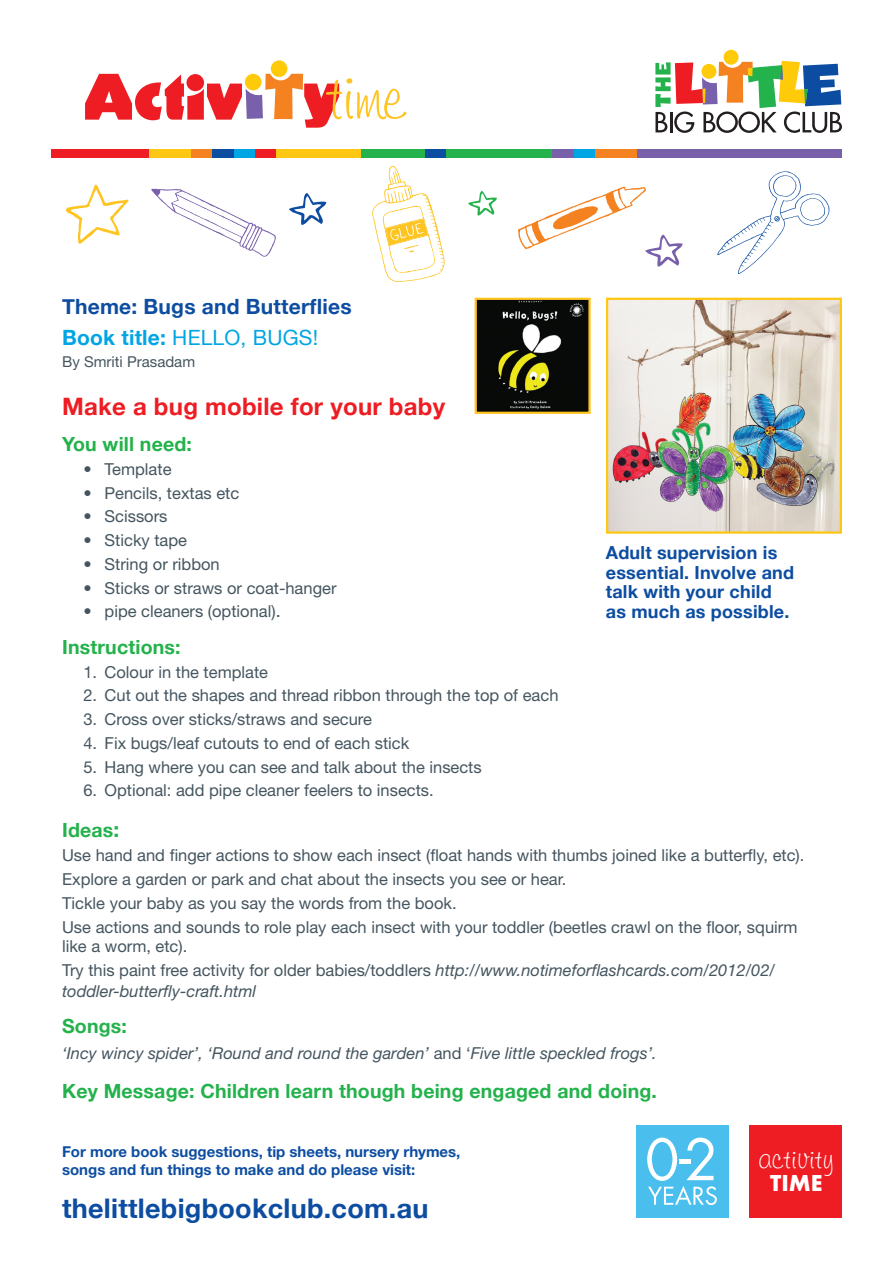
<style>
.page{position:relative;width:893px;height:1263px;background:#fff}
.page>*{position:absolute;margin:0;border:0;box-sizing:border-box;transform-origin:0 0}
.t1{font:30px "Helmsley";color:#fff}
.lt_website{font:700 27px "Helvetica Neue";letter-spacing:.01em;color:#0d4da1}
.Act_Heading_Red{font:700 24px "Helvetica Neue";letter-spacing:.01em;color:#ee1d23}
.t2{font:700 24px "Futura T";color:#fff}
.Act_Heading{font:700 21px "Helvetica Neue";letter-spacing:.01em;color:#0d4da1}
.Act_Heading-2{font:21px "Helvetica Neue";letter-spacing:.01em;color:#00a5e3}
.Act_body{font:700 19.5px "Helvetica Neue";letter-spacing:.01em;color:#23b24b}
.Act_Green_sub{font:700 19.5px "Helvetica Neue";letter-spacing:.01em;color:#23b24b}
.Act_Supervision{font:700 18px/19.5px "Helvetica Neue";letter-spacing:.01em;color:#0d4da1}
.Act_Body_bullets{font:16.5px "Helvetica Neue LT Std";color:#45555f}
.Act_body-2{font:16.5px/19.5px "Helvetica Neue LT Std";color:#45555f}
.Act_body-3{font:italic 16.5px/21px "Helvetica Neue LT Std";color:#45555f}
.lt_body_bold{font:700 15px/18px "Helvetica Neue LT Std";color:#0d4da1}
.Act_Heading-3{font:15px "Helvetica Neue LT Std";color:#45555f}
.s1{font-weight:700}
.s2{font-size:18px}
.s3{font-size:21px}
.s4{font-style:normal}
</style>
<div class="page">
<div style="left:51px;top:149px;width:98px;height:8px;background:#ee1d23"></div>
<div style="left:149px;top:149px;width:42px;height:8px;background:#fec713"></div>
<div style="left:191px;top:149px;width:22px;height:8px;background:#f58220"></div>
<div style="left:213px;top:149px;width:21px;height:8px;background:#0d4da1"></div>
<div style="left:234px;top:149px;width:21px;height:8px;background:#00a5e3"></div>
<div style="left:255px;top:149px;width:21px;height:8px;background:#ee1d23"></div>
<div style="left:276px;top:149px;width:85px;height:8px;background:#fec713"></div>
<div style="left:361px;top:149px;width:64px;height:8px;background:#23b24b"></div>
<div style="left:425px;top:149px;width:21px;height:8px;background:#0d4da1"></div>
<div style="left:446px;top:149px;width:107px;height:8px;background:#23b24b"></div>
<div style="left:553px;top:149px;width:21px;height:8px;background:#7960aa"></div>
<div style="left:574px;top:149px;width:21px;height:8px;background:#00a5e3"></div>
<div style="left:595px;top:149px;width:43px;height:8px;background:#f58220"></div>
<div style="left:638px;top:149px;width:204px;height:8px;background:#7960aa"></div>
<div style="left:271px;top:60px;width:16px;height:17px;background:#feca0a;border-radius:50%"></div>
<svg style="left:85px;top:74px;width:321px;height:54px"></svg>
<div style="left:724px;top:50px;width:14px;height:15px;background:#feca0a;border-radius:50%"></div>
<svg style="left:655px;top:61px;width:187px;height:72px"></svg>
<svg style="left:717px;top:171px;width:112px;height:103px"></svg>
<svg style="left:372px;top:166px;width:73px;height:116px"></svg>
<svg style="left:151px;top:189px;width:125px;height:68px"></svg>
<svg style="left:66px;top:184px;width:63px;height:60px"></svg>
<svg style="left:468px;top:191px;width:29px;height:25px"></svg>
<svg style="left:518px;top:187px;width:165px;height:80px"></svg>
<svg style="left:289px;top:193px;width:37px;height:32px"></svg>
<div style="left:637px;top:1125px;width:92px;height:92px;background:#4abfee"></div>
<svg style="left:647px;top:1137px;width:70px;height:68px"></svg>
<div style="left:750px;top:1125px;width:92px;height:92px;background:#ee1d23"></div>
<img style="left:478px;top:301px;width:110px;height:110px">
<div style="left:475px;top:298px;width:116px;height:116px;border:2px solid #fec422"></div>
<img style="left:609px;top:301px;width:230px;height:230px">
<div style="left:606px;top:298px;width:236px;height:236px;border:2px solid #fec713"></div>
<p class="Act_Heading" style="left:62px;top:287px;width:291px">Theme: Bugs and Butterflies</p>
<p class="Act_Heading-2" style="left:62px;top:319px;width:258px"><span class="s1">Book title:</span> HELLO, BUGS!</p>
<p class="Act_Heading-3" style="left:62px;top:353px;width:135px">By Smriti Prasadam</p>
<p class="Act_Heading_Red" style="left:62px;top:384px;width:385px">Make a bug mobile for your baby</p>
<p class="Act_Green_sub" style="left:62px;top:426px;width:131px">You will need:</p>
<p class="Act_Body_bullets" style="left:83px;top:459px;width:90px">• Template</p>
<p class="Act_Body_bullets" style="left:83px;top:483px;width:158px">• Pencils, textas etc</p>
<p class="Act_Body_bullets" style="left:83px;top:507px;width:86px">• Scissors</p>
<p class="Act_Body_bullets" style="left:83px;top:530px;width:105px">• Sticky tape</p>
<p class="Act_Body_bullets" style="left:83px;top:554px;width:138px">• String or ribbon</p>
<p class="Act_Body_bullets" style="left:83px;top:578px;width:255px">• Sticks or straws or coat-hanger</p>
<p class="Act_Body_bullets" style="left:83px;top:602px;width:199px">• pipe cleaners (optional)<span class="s2">.</span></p>
<p class="Act_Green_sub" style="left:62px;top:629px;width:120px">Instructions:</p>
<p class="Act_Body_bullets" style="left:83px;top:662px;width:186px">1. Colour in the template</p>
<p class="Act_Body_bullets" style="left:83px;top:686px;width:477px">2. Cut out the shapes and thread ribbon through the top of each</p>
<p class="Act_Body_bullets" style="left:83px;top:709px;width:290px">3. Cross over sticks/straws and secure</p>
<p class="Act_Body_bullets" style="left:83px;top:733px;width:327px">4. Fix bugs/leaf cutouts to end of each stick</p>
<p class="Act_Body_bullets" style="left:83px;top:757px;width:400px">5. Hang where you can see and talk about the insects</p>
<p class="Act_Body_bullets" style="left:83px;top:781px;width:352px">6. Optional: add pipe cleaner feelers to insects.</p>
<p class="Act_Green_sub" style="left:62px;top:813px;width:59px">Ideas<span class="s3">:</span></p>
<p class="Act_body-2" style="left:62px;top:845px;width:744px">Use hand and finger actions to show each insect (float hands with thumbs joined like a butterfly, etc).</p>
<p class="Act_body-2" style="left:62px;top:869px;width:506px">Explore a garden or park and chat about the insects you see or hear.</p>
<p class="Act_body-2" style="left:62px;top:893px;width:396px">Tickle your baby as you say the words from the book.</p>
<p class="Act_body-2" style="left:62px;top:917px;width:737px">Use actions and sounds to role play each insect with your toddler (beetles crawl on the floor, squirm like a worm, etc).</p>
<p class="Act_body-3" style="left:62px;top:959px;width:714px"><span class="s4">Try this paint free activity for older babies/toddlers</span> http://www.notimeforflashcards.com/2012/02/ toddler-butterfly-craft.html</p>
<p class="Act_Green_sub" style="left:62px;top:1009px;width:66px">Songs:</p>
<p class="Act_body-3" style="left:62px;top:1042px;width:596px">‘Incy wincy spider’, ‘Round and round the garden’ <span class="s4">and ‘</span>Five little speckled frogs’.</p>
<p class="Act_body" style="left:62px;top:1073px;width:596px">Key Message: Children learn though being engaged and doing.</p>
<p class="Act_Supervision" style="left:606px;top:542px;width:190px">Adult supervision is essential. Involve and talk with your child as much as possible.</p>
<p class="lt_body_bold" style="left:62px;top:1142px;width:400px">For more book suggestions, tip sheets, nursery rhymes, songs and fun things to make and do please visit:</p>
<p class="lt_website" style="left:62px;top:1184px;width:368px">thelittlebigbookclub.com.au</p>
<h1 class="t1" style="left:758px;top:1139px;width:77px">activity</h1>
<h3 class="t2" style="left:770px;top:1169px;width:54px">TIME</h3>
</div>
